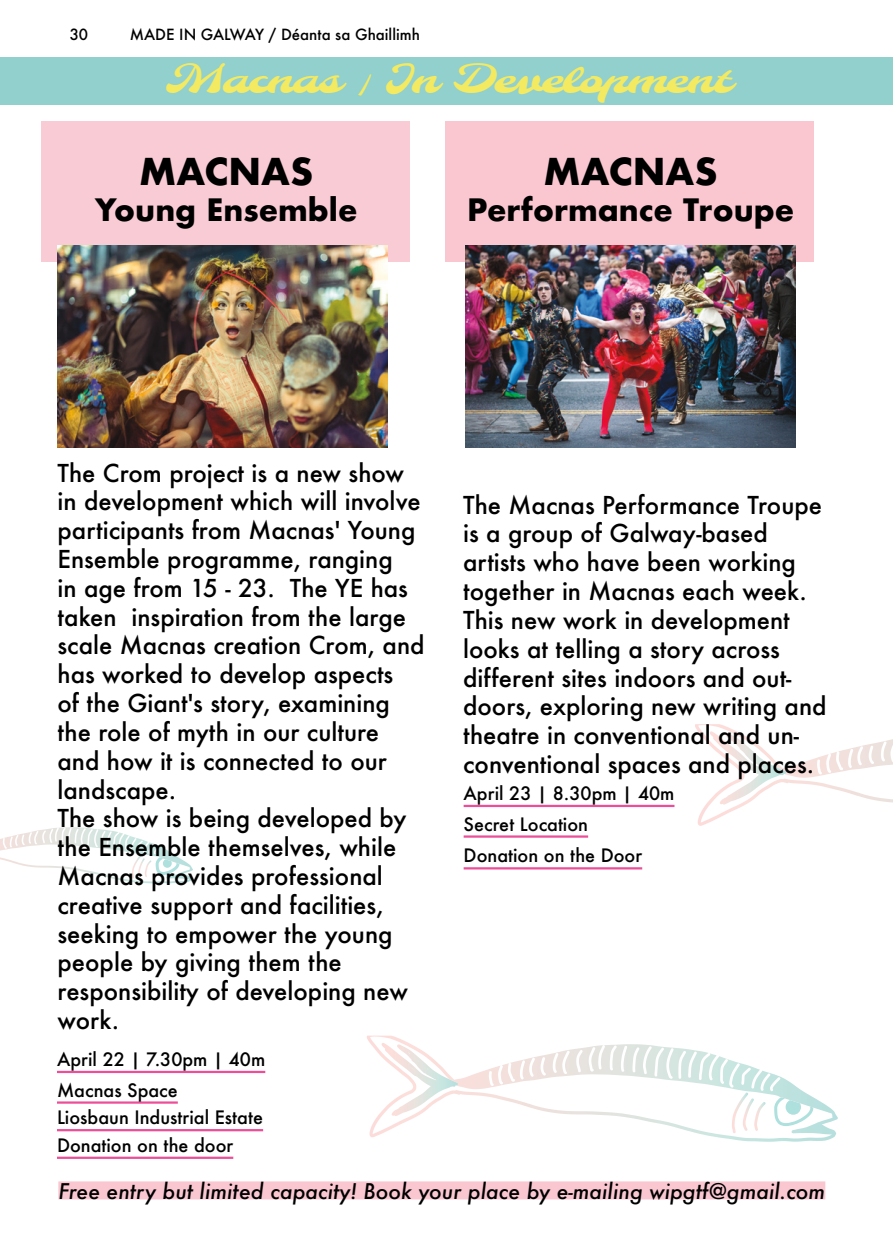
<style>
.page{position:relative;width:893px;height:1259px;background:#fff}
.page>*{position:absolute;margin:0;border:0;box-sizing:border-box;transform-origin:0 0}
.t1{font:39px "Molle";letter-spacing:-.03em;color:#f3ea61;scale:1.22 1}
.t2{font:700 36px "Futura";color:#000}
.t3{font:700 30px "Futura";color:#000}
.t4{font:500 24px/28.8px "Futura";color:#000}
.t5{font:italic 500 21px "Futura";color:#000}
.t6{font:500 18px/31.2px "Futura";color:#000}
.t7{font:500 15px "Futura";color:#000}
.s1{font-size:24px}
</style>
<div class="page">
<svg style="left:0;top:827px;width:190px;height:54px"></svg>
<svg style="left:367px;top:1035px;width:312px;height:102px"></svg>
<svg style="left:774px;top:1097px;width:39px;height:29px"></svg>
<svg style="left:732px;top:1092px;width:33px;height:41px"></svg>
<svg style="left:695px;top:724px;width:198px;height:102px"></svg>
<div style="left:0;top:57px;width:893px;height:48px;background:#91d0cd"></div>
<div style="left:41px;top:122px;width:368px;height:140px;background:#f9cbd4"></div>
<div style="left:446px;top:122px;width:368px;height:140px;background:#fac7d1"></div>
<hr style="left:464px;top:805px;width:210px;height:2px;background:#ec4e98">
<hr style="left:464px;top:835px;width:124px;height:2px;background:#ec4e98">
<hr style="left:464px;top:867px;width:178px;height:2px;background:#ec4e98">
<img style="left:58px;top:246px;width:330px;height:201px">
<img style="left:466px;top:246px;width:330px;height:201px">
<hr style="left:57px;top:1070px;width:208px;height:3px;background:#ec4e98">
<hr style="left:57px;top:1101px;width:121px;height:2px;background:#ec4e98">
<hr style="left:57px;top:1129px;width:206px;height:2px;background:#ec4e98">
<hr style="left:57px;top:1156px;width:176px;height:3px;background:#ec4e98">
<div style="left:58px;top:1181px;width:767px;height:18px;background:#fac7d1"></div>
<p class="t7" style="left:70px;top:24px;width:20px">30</p>
<p class="t7" style="left:130px;top:24px;width:292px">MADE IN GALWAY / Déanta sa Ghaillimh</p>
<h1 class="t1" style="left:168px;top:57px;width:463px">Macnas <span class="s1">|</span> In Development</h1>
<h2 class="t2" style="left:139px;top:145px;width:176px">MACNAS</h2>
<p class="t3" style="left:95px;top:188px;width:264px">Young Ensemble</p>
<h2 class="t2" style="left:544px;top:145px;width:176px">MACNAS</h2>
<p class="t3" style="left:467px;top:188px;width:329px">Performance Troupe</p>
<p class="t4" style="left:58px;top:458px;width:369px">The Crom project is a new show in development which will involve participants from Macnas' Young<br>Ensemble programme, ranging<br>in age from 15 - 23. The YE has taken inspiration from the large scale Macnas creation Crom, and has worked to develop aspects<br>of the Giant's story, examining the role of myth in our culture and how it is connected to our landscape.<br>The show is being developed by the Ensemble themselves, while<br>Macnas provides professional creative support and facilities, seeking to empower the young people by giving them the responsibility of developing new work.</p>
<p class="t4" style="left:463px;top:490px;width:365px">The Macnas Performance Troupe is a group of Galway-based artists who have been working together in Macnas each week.<br>This new work in development looks at telling a story across different sites indoors and out&shy;doors, exploring new writing and theatre in conventional and un&shy;conventional spaces and places.</p>
<p class="t6" style="left:464px;top:777px;width:212px">April 23 | 8.30pm | 40m<br>Secret Location<br>Donation on the Door</p>
<p class="t6" style="left:57px;top:1043px;width:210px">April 22 | 7.30pm | 40m<br>Macnas Space</p>
<p class="t6" style="left:57px;top:1103px;width:208px;line-height:27.6px">Liosbaun Industrial Estate<br>Donation on the door</p>
<p class="t5" style="left:58px;top:1177px;width:768px">Free entry but limited capacity! Book your place by e-mailing wipgtf@gmail.com</p>
</div>
